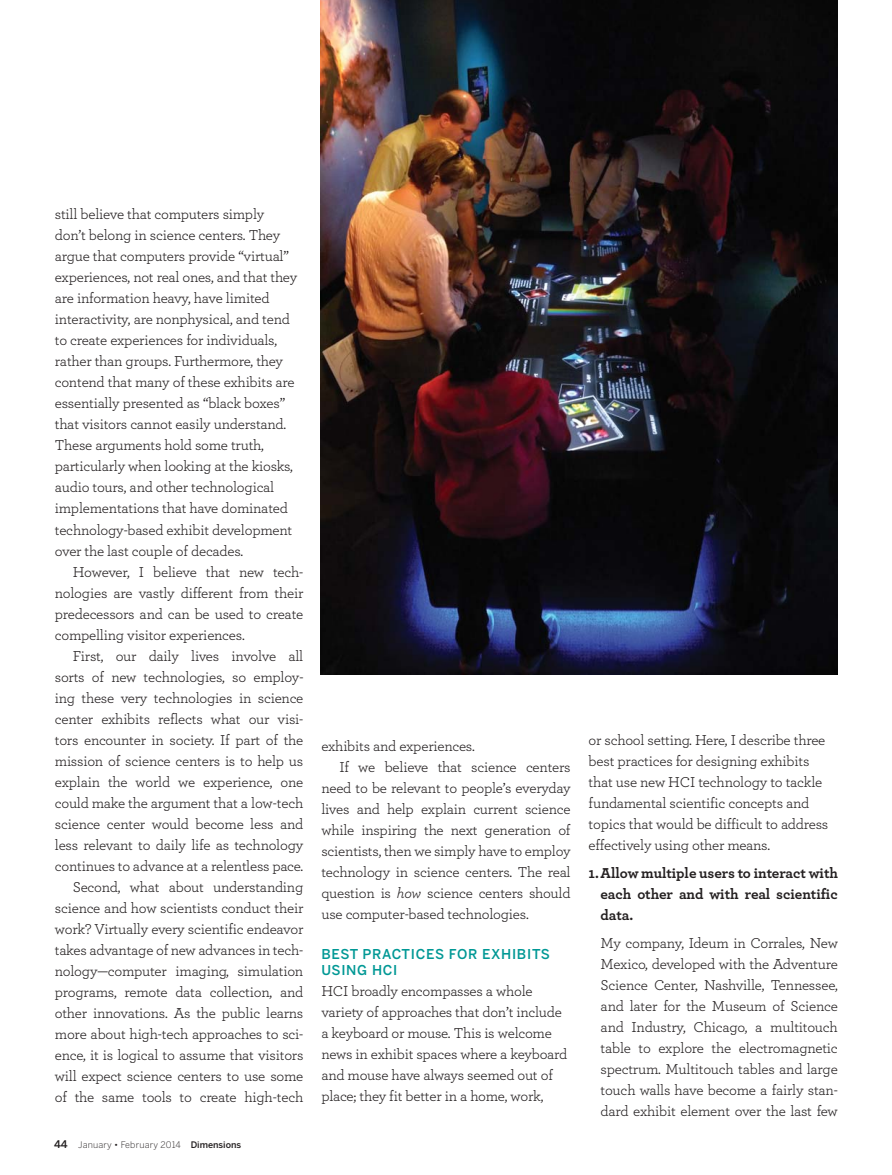
<style>
.page{position:relative;width:892px;height:1175px;background:#fff}
.page>*{position:absolute;margin:0;border:0;box-sizing:border-box;transform-origin:0 0}
.t1{font:15px/21px "Archer";letter-spacing:-.015em;color:#231f20}
.t2{font:700 15px/21px "Archer";letter-spacing:-.005em;color:#231f20;text-align:justify}
.t3{font:500 13.5px/16.2px "Benton Sans";letter-spacing:.05em;color:#009895}
.t4{font:300 9px "Benton Sans";letter-spacing:.02em;color:#231f20}
.s1{font-weight:500;font-size:10.5px}
.s2{font-weight:500}
.s3{font-style:italic}
</style>
<div class="page">
<img style="left:321px;top:0;width:516px;height:675px">
<p class="t1" style="left:55px;top:205px;width:244px">still believe that computers simply don’t belong in science centers. They argue that computers provide “virtual” experiences, not real ones, and that they are information heavy, have limited interactivity, are nonphysical, and tend to create experiences for individuals, rather than groups. Furthermore, they contend that many of these exhibits are essentially presented as “black boxes” that visitors cannot easily understand.<br>These arguments hold some truth, particularly when looking at the kiosks, audio tours, and other technological implementations that have dominated technology-based exhibit development over the last couple of decades.</p>
<p class="t1" style="left:55px;top:562px;width:250px;text-align:justify;text-indent:18px">However, I believe that new tech&shy;nologies are vastly different from their predecessors and can be used to create compelling visitor experiences.</p>
<p class="t1" style="left:55px;top:646px;width:250px;text-align:right">First, our daily lives involve all sorts of new technologies, so employ&shy;ing these very technologies in science center exhibits reflects what our visi&shy;tors encounter in society. If part of the mission of science centers is to help us explain the world we experience, one could make the argument that a low-tech science center would become less and less relevant to daily life as technology continues to advance at a relentless pace.<br>Second, what about understanding science and how scientists conduct their work? Virtually every scientific endeavor takes advantage of new advances in tech&shy;nology—computer imaging, simulation programs, remote data collection, and other innovations. As the public learns more about high-tech approaches to sci&shy;ence, it is logical to assume that visitors will expect science centers to use some of the same tools to create high-tech</p>
<p class="t4" style="left:54px;top:1141px;width:188px"><span class="s1">44</span> January • February 2014 <span class="s2">Dimensions</span></p>
<p class="t1" style="left:321px;top:736px;width:155px">exhibits and experiences.</p>
<p class="t1" style="left:339px;top:757px;width:233px">If we believe that science centers</p>
<p class="t1" style="left:321px;top:778px;width:250px">need to be relevant to people’s everyday</p>
<p class="t1" style="left:321px;top:799px;width:251px">lives and help explain current science</p>
<p class="t1" style="left:321px;top:820px;width:250px">while inspiring the next generation of</p>
<p class="t1" style="left:321px;top:841px;width:251px">scientists, then we simply have to employ</p>
<p class="t1" style="left:321px;top:862px;width:251px">technology in science centers. The real</p>
<p class="t1" style="left:321px;top:883px;width:251px">question is <span class="s3">how</span> science centers should</p>
<p class="t1" style="left:321px;top:904px;width:209px">use computer-based technologies.</p>
<p class="t3" style="left:321px;top:947px;width:230px">BEST PRACTICES FOR EXHIBITS<br>USING HCI</p>
<p class="t1" style="left:321px;top:981px;width:247px">HCI broadly encompasses a whole variety of approaches that don’t include a keyboard or mouse. This is welcome news in exhibit spaces where a keyboard and mouse have always seemed out of place; they fit better in a home, work,</p>
<p class="t1" style="left:588px;top:730px;width:241px">or school setting. Here, I describe three best practices for designing exhibits that use new HCI technology to tackle fundamental scientific concepts and topics that would be difficult to address effectively using other means.</p>
<p class="t2" style="left:600px;top:863px;width:239px;text-indent:-12px">1. Allow multiple users to interact with each other and with real scientific data.</p>
<p class="t1" style="left:600px;top:933px;width:239px;text-align:justify">My company, Ideum in Corrales, New Mexico, developed with the Adventure Science Center, Nashville, Tennessee, and later for the Museum of Science and Industry, Chicago, a multitouch table to explore the electromagnetic spectrum. Multitouch tables and large touch walls have become a fairly stan&shy;dard exhibit element over the last few</p>
</div>
